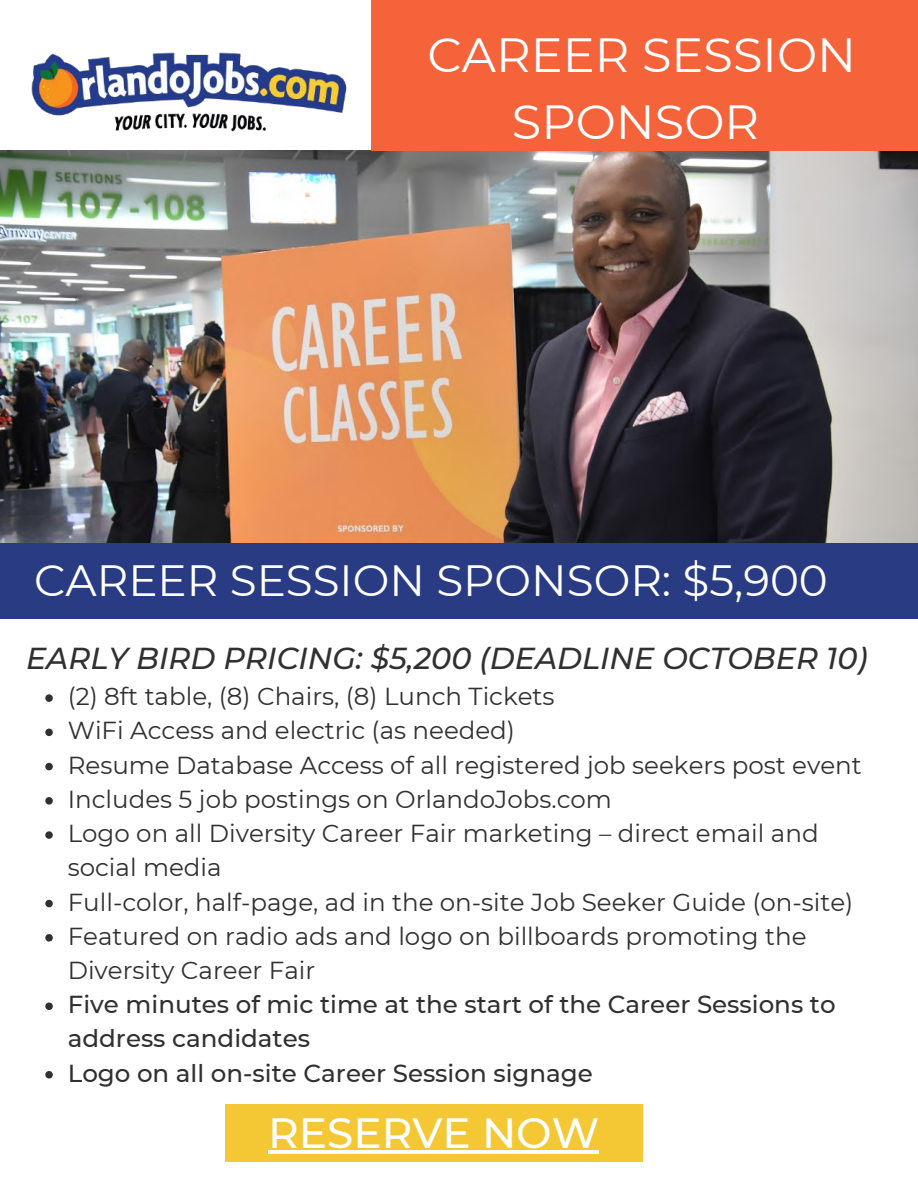
<style>
.page{position:relative;width:918px;height:1188px;background:#fff}
.page>*{position:absolute;margin:0;border:0;box-sizing:border-box;transform-origin:0 0}
.t1{font:47.85px/66.6px "Montserrat";color:#fff;text-align:center}
.t2{font:43.65px "Montserrat";color:#fff}
.t3{font:500 42.15px "Montserrat";color:#fff}
.t4{font:italic 500 30.3px "Montserrat";color:#302f32}
.t5{font:24.6px/34.2px "Montserrat";color:#302f32}
.t6{font:500 24.6px/34.2px "Montserrat";color:#302f32}
</style>
<div class="page">
<img style="left:0;top:150px;width:918px;height:393px">
<img style="left:31px;top:52px;width:316px;height:80px">
<div style="left:371px;top:0;width:547px;height:151px;background:#f5633b"></div>
<div style="left:0;top:543px;width:918px;height:75px;background:#283b83"></div>
<svg style="left:45px;top:694px;width:8px;height:8px"></svg>
<svg style="left:45px;top:729px;width:8px;height:7px"></svg>
<svg style="left:45px;top:763px;width:8px;height:7px"></svg>
<svg style="left:45px;top:797px;width:8px;height:8px"></svg>
<svg style="left:45px;top:831px;width:8px;height:8px"></svg>
<svg style="left:45px;top:900px;width:8px;height:7px"></svg>
<svg style="left:45px;top:934px;width:8px;height:8px"></svg>
<svg style="left:45px;top:1003px;width:8px;height:7px"></svg>
<svg style="left:45px;top:1071px;width:8px;height:8px"></svg>
<div style="left:225px;top:1105px;width:417px;height:57px;background:#f4c835"></div>
<hr style="left:268px;top:1150px;width:331px;height:4px;background:#fff">
<h1 class="t1" style="left:428px;top:22px;width:430px">CAREER SESSION<br>SPONSOR</h1>
<h2 class="t2" style="left:34px;top:554px;width:795px">CAREER SESSION SPONSOR: $5,900</h2>
<p class="t4" style="left:26px;top:639px;width:843px">EARLY BIRD PRICING: $5,200 (DEADLINE OCTOBER 10)</p>
<p class="t5" style="left:68px;top:679px;width:795px">(2) 8ft table, (8) Chairs, (8) Lunch Tickets<br>WiFi Access and electric (as needed)<br>Resume Database Access of all registered job seekers post event Includes 5 job postings on OrlandoJobs.com<br>Logo on all Diversity Career Fair marketing – direct email and social media<br>Full-color, half-page, ad in the on-site Job Seeker Guide (on-site)<br>Featured on radio ads and logo on billboards promoting the Diversity Career Fair</p>
<p class="t6" style="left:68px;top:987px;width:769px">Five minutes of mic time at the start of the Career Sessions to address candidates<br>Logo on all on-site Career Session signage</p>
<h3 class="t3" style="left:268px;top:1107px;width:332px">RESERVE NOW</h3>
</div>
